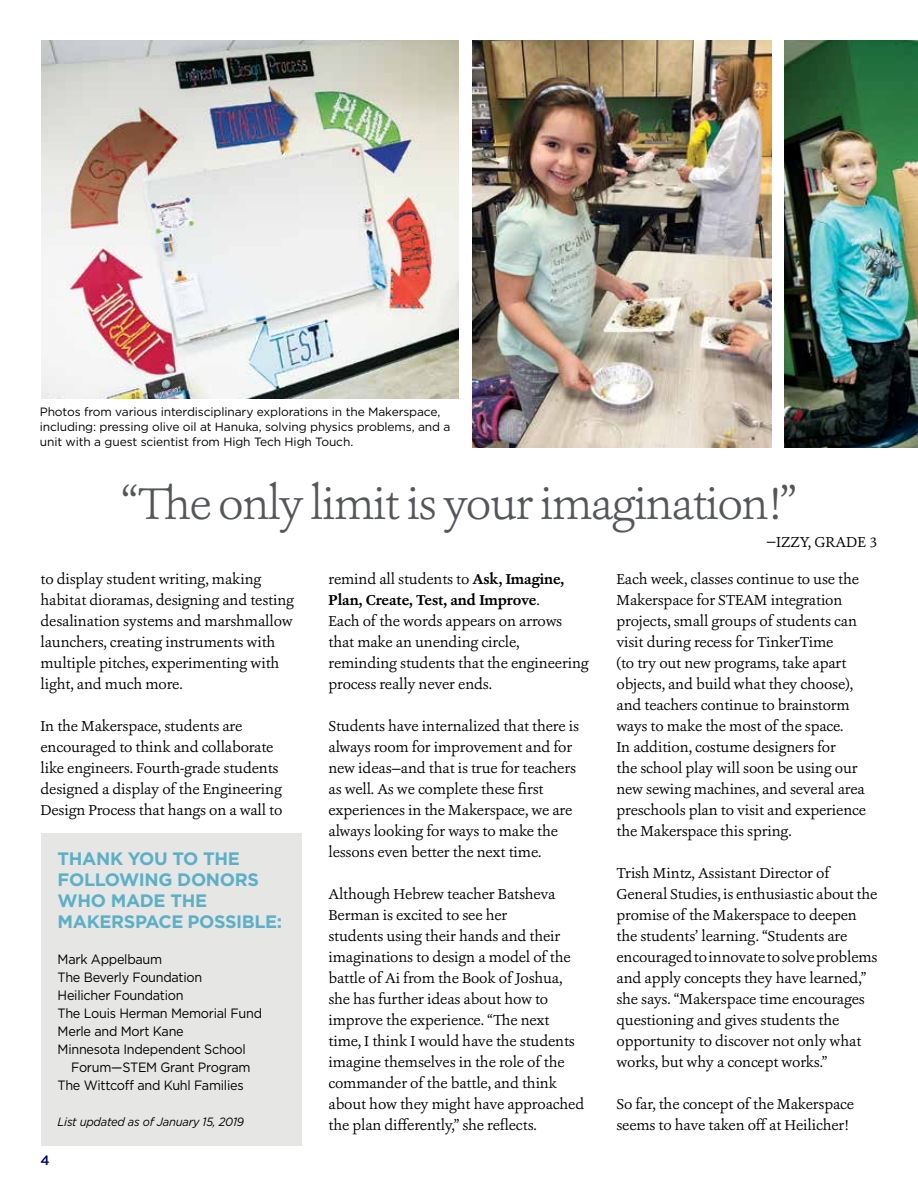
<style>
.page{position:relative;width:918px;height:1188px;background:#fff}
.page>*{position:absolute;margin:0;border:0;box-sizing:border-box;transform-origin:0 0}
.t1{font:300 46.5px "Ashbury";letter-spacing:-.04em;color:#54565a}
.t2{font:700 18px/21px "Gotham";letter-spacing:-.02em;color:#5bb0c6}
.t3{font:15px/21px "Ashbury";letter-spacing:-.01em;color:#000}
.t4{font:13.5px/18px "Gotham";letter-spacing:-.02em;color:#000;scale:.94 1}
.t5{font:500 13.5px "Gotham";color:#006}
.t6{font:12px/15px "Gotham";letter-spacing:-.01em;color:#000}
.t7{font:italic 12px "Gotham";letter-spacing:-.02em;color:#000;scale:.94 1}
.s1{font-weight:700}
</style>
<div class="page">
<div style="left:41px;top:834px;width:261px;height:312px;background:#e6e6e5"></div>
<img style="left:41px;top:40px;width:418px;height:359px">
<img style="left:472px;top:40px;width:299px;height:407px">
<img style="left:785px;top:40px;width:133px;height:407px">
<p class="t6" style="left:40px;top:404px;width:412px">Photos from various interdisciplinary explorations in the Makerspace, including: pressing olive oil at Hanuka, solving physics problems, and a unit with a guest scientist from High Tech High Touch.</p>
<h1 class="t1" style="left:121px;top:474px;width:678px">“The only limit is your imagination!”</h1>
<p class="t3" style="left:767px;top:532px;width:112px">—IZZY, GRADE 3</p>
<p class="t3" style="left:40px;top:568px;width:255px">to display student writing, making habitat dioramas, designing and testing desalination systems and marshmallow launchers, creating instruments with multiple pitches, experimenting with light, and much more.</p>
<p class="t3" style="left:40px;top:715px;width:243px">In the Makerspace, students are encouraged to think and collaborate like engineers. Fourth-grade students designed a display of the Engineering Design Process that hangs on a wall to</p>
<p class="t2" style="left:58px;top:848px;width:226px">THANK YOU TO THE<br>FOLLOWING DONORS<br>WHO MADE THE<br>MAKERSPACE POSSIBLE:</p>
<p class="t4" style="left:58px;top:950px;width:219px">Mark Appelbaum<br>The Beverly Foundation<br>Heilicher Foundation<br>The Louis Herman Memorial Fund<br>Merle and Mort Kane<br>Minnesota Independent School</p>
<p class="t4" style="left:58px;top:1058px;width:207px;text-indent:14px">Forum—STEM Grant Program<br>The Wittcoff and Kuhl Families</p>
<p class="t7" style="left:58px;top:1115px;width:200px">List updated as of January 15, 2019</p>
<p class="t5" style="left:40px;top:1152px;width:11px">4</p>
<p class="t3" style="left:328px;top:568px;width:262px">remind all students to <span class="s1">Ask, Imagine, Plan, Create, Test, and Improve</span>.<br>Each of the words appears on arrows that make an unending circle, reminding students that the engineering process really never ends.</p>
<p class="t3" style="left:328px;top:715px;width:252px">Students have internalized that there is always room for improvement and for new ideas—and that is true for teachers as well. As we complete these first experiences in the Makerspace, we are always looking for ways to make the lessons even better the next time.</p>
<p class="t3" style="left:328px;top:883px;width:257px">Although Hebrew teacher Batsheva Berman is excited to see her<br>students using their hands and their imaginations to design a model of the battle of Ai from the Book of Joshua, she has further ideas about how to improve the experience. “The next time, I think I would have the students imagine themselves in the role of the commander of the battle, and think about how they might have approached the plan differently,” she reflects.</p>
<p class="t3" style="left:616px;top:568px;width:251px">Each week, classes continue to use the Makerspace for STEAM integration projects, small groups of students can visit during recess for TinkerTime<br>(to try out new programs, take apart objects, and build what they choose), and teachers continue to brainstorm ways to make the most of the space.<br>In addition, costume designers for<br>the school play will soon be using our new sewing machines, and several area preschools plan to visit and experience the Makerspace this spring.</p>
<p class="t3" style="left:616px;top:862px;width:263px">Trish Mintz, Assistant Director of General Studies, is enthusiastic about the promise of the Makerspace to deepen the students’ learning. “Students are encouraged to innovate to solve problems and apply concepts they have learned,” she says. “Makerspace time encourages questioning and gives students the opportunity to discover not only what works, but why a concept works.”</p>
<p class="t3" style="left:616px;top:1093px;width:239px">So far, the concept of the Makerspace seems to have taken off at Heilicher!</p>
</div>
